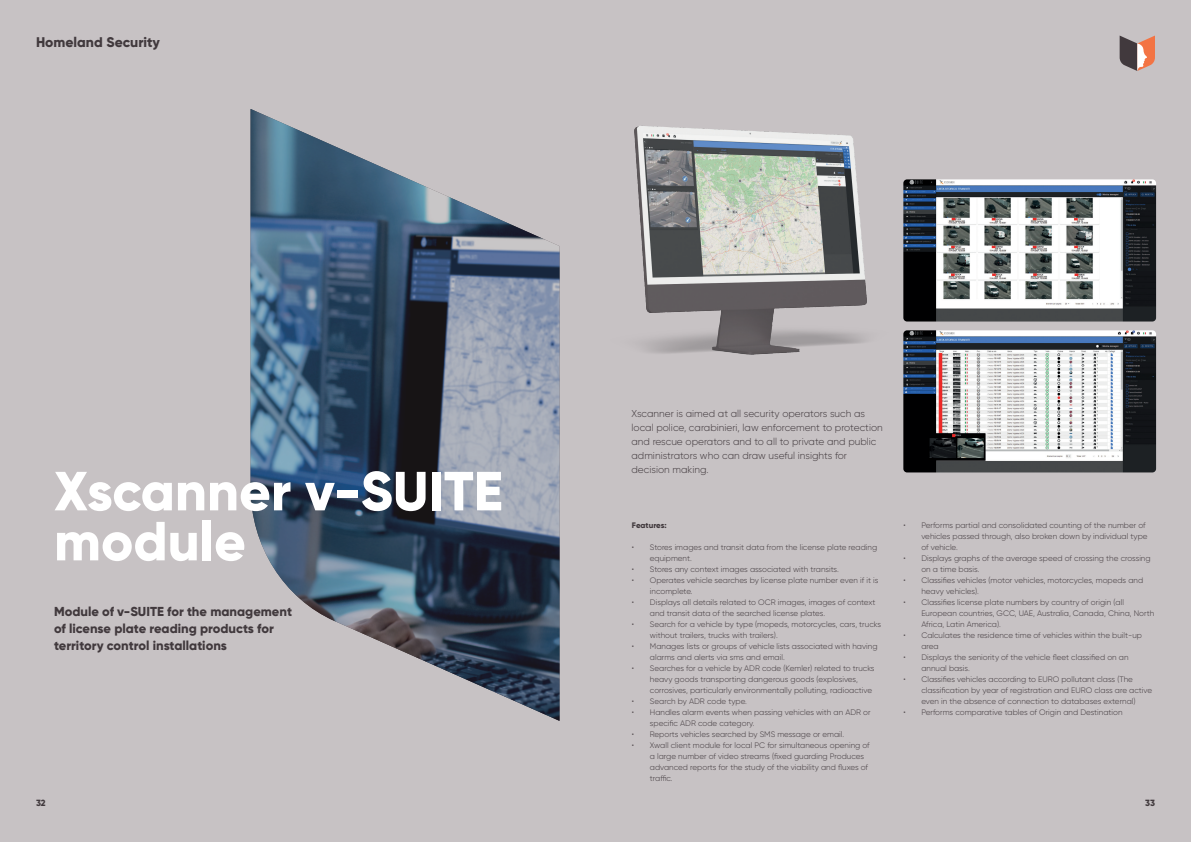
<style>
.page{position:relative;width:1191px;height:842px;background:#c7c2c4}
.page>*{position:absolute;margin:0;border:0;box-sizing:border-box;transform-origin:0 0}
.t1{font:800 55px/50px "Gilroy";color:#fff}
.t2{font:800 14px "Gilroy";color:#41393d}
.t3{font:800 13px/17px "Gilroy";color:#41393d}
.t4{font:300 10px/14px "Gilroy";color:#41393d}
.t5{font:800 9px "Gilroy";color:#41393d}
.t6{font:300 8px/11px "Gilroy";color:#41393d}
.t7{font:800 8px "Gilroy";color:#41393d}
</style>
<div class="page">
<svg style="left:251px;top:109px;width:308px;height:612px"></svg>
<svg style="left:1119px;top:36px;width:36px;height:35px"></svg>
<img style="left:634px;top:126px;width:233px;height:229px">
<img style="left:903px;top:179px;width:253px;height:142px">
<img style="left:903px;top:330px;width:253px;height:142px">
<p class="t2" style="left:36px;top:33px;width:126px">Homeland Security</p>
<p class="t1" style="left:54px;top:466px;width:450px">Xscanner v-SUITE module</p>
<p class="t3" style="left:54px;top:603px;width:240px">Module of v-SUITE for the management of license plate reading products for territory control installations</p>
<p class="t4" style="left:631px;top:407px;width:253px">Xscanner is aimed at all security operators such as local police, carabinieri, law enforcement to protection and rescue operators and to all to private and public administrators who can draw useful insights for decision making.</p>
<p class="t7" style="left:632px;top:520px;width:36px">Features:</p>
<p class="t6" style="left:650px;top:542px;width:229px;text-indent:-18px">• Stores images and transit data from the license plate reading equipment.</p>
<p class="t6" style="left:632px;top:564px;width:208px">• Stores any context images associated with transits.</p>
<p class="t6" style="left:650px;top:575px;width:230px;text-indent:-18px">• Operates vehicle searches by license plate number even if it is incomplete.</p>
<p class="t6" style="left:650px;top:597px;width:227px;text-indent:-18px">• Displays all details related to OCR images, images of context and transit data of the searched license plates.</p>
<p class="t6" style="left:650px;top:619px;width:233px;text-indent:-18px">• Search for a vehicle by type (mopeds, motorcycles, cars, trucks without trailers, trucks with trailers).</p>
<p class="t6" style="left:650px;top:641px;width:229px;text-indent:-18px">• Manages lists or groups of vehicle lists associated with having alarms and alerts via sms and email.</p>
<p class="t6" style="left:650px;top:663px;width:226px;text-indent:-18px">• Searches for a vehicle by ADR code (Kemler) related to trucks heavy goods transporting dangerous goods (explosives, corrosives, particularly environmentally polluting, radioactive</p>
<p class="t6" style="left:632px;top:696px;width:116px">• Search by ADR code type.</p>
<p class="t6" style="left:650px;top:707px;width:222px;text-indent:-18px">• Handles alarm events when passing vehicles with an ADR or specific ADR code category.</p>
<p class="t6" style="left:632px;top:729px;width:214px">• Reports vehicles searched by SMS message or email.</p>
<p class="t6" style="left:650px;top:740px;width:221px;text-indent:-18px">• Xwall client module for local PC for simultaneous opening of a large number of video streams (fixed guarding Produces advanced reports for the study of the viability and fluxes of traffic.</p>
<p class="t6" style="left:921px;top:520px;width:228px;text-indent:-18px">• Performs partial and consolidated counting of the number of vehicles passed through, also broken down by individual type of vehicle.</p>
<p class="t6" style="left:921px;top:553px;width:231px;text-indent:-18px">• Displays graphs of the average speed of crossing the crossing on a time basis.</p>
<p class="t6" style="left:921px;top:575px;width:223px;text-indent:-18px">• Classifies vehicles (motor vehicles, motorcycles, mopeds and heavy vehicles).</p>
<p class="t6" style="left:921px;top:597px;width:234px;text-indent:-18px">• Classifies license plate numbers by country of origin (all<br>European countries, GCC, UAE, Australia, Canada, China, North<br>Africa, Latin America).</p>
<p class="t6" style="left:921px;top:630px;width:222px;text-indent:-18px">• Calculates the residence time of vehicles within the built-up area</p>
<p class="t6" style="left:921px;top:652px;width:209px;text-indent:-18px">• Displays the seniority of the vehicle fleet classified on an annual basis.</p>
<p class="t6" style="left:921px;top:674px;width:232px;text-indent:-18px">• Classifies vehicles according to EURO pollutant class (The classification by year of registration and EURO class are active even in the absence of connection to databases external)</p>
<p class="t6" style="left:903px;top:707px;width:221px">• Performs comparative tables of Origin and Destination</p>
<p class="t5" style="left:36px;top:797px;width:11px">32</p>
<p class="t5" style="left:1145px;top:797px;width:11px">33</p>
</div>
